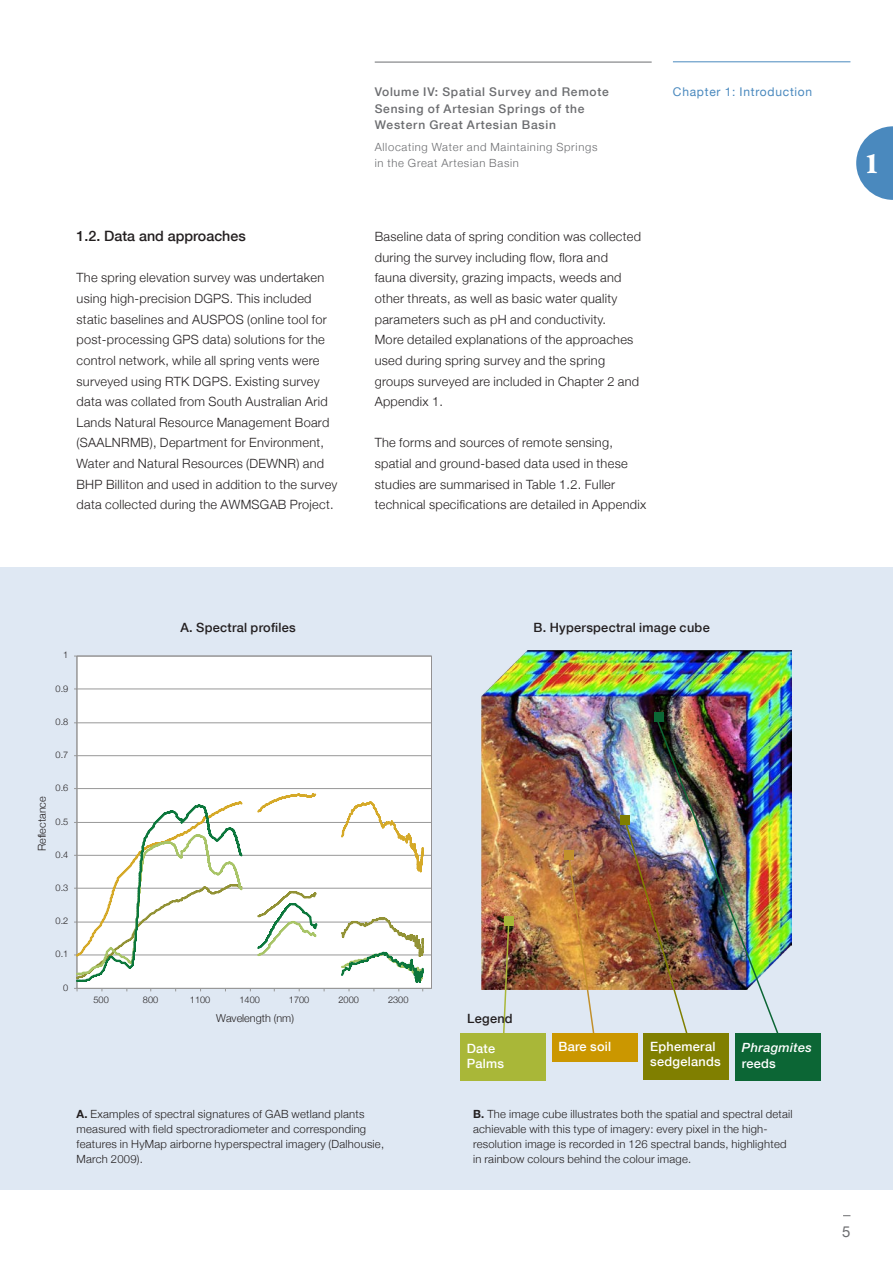
<style>
.page{position:relative;width:893px;height:1263px;background:#fff}
.page>*{position:absolute;margin:0;border:0;box-sizing:border-box;transform-origin:0 0}
.t1{font:27px "Hoefler Txt Black Alt";color:#fff}
.t2{font:15px "Helvetica Neue";color:#6c6d70}
.Heading_1{font:500 14.25px "Helvetica Neue";color:#231f20}
.Body{font:300 12.75px/20.5px "Helvetica Neue";letter-spacing:.02em;color:#231f20}
.Lettered_Figures{font:500 12.75px "Helvetica Neue";letter-spacing:.02em;color:#231f20}
.Body-2{font:500 12.75px/15px "Helvetica Neue";letter-spacing:.02em;color:#fff}
.Body-3{font:italic 500 12.75px "Helvetica Neue CE";letter-spacing:.02em;color:#fff}
.t3{font:500 12px/16.2px "Helvetica Neue";letter-spacing:.06em;color:#6c6d70}
.t4{font:12px "Helvetica Neue";letter-spacing:.06em;color:#4a89be}
.Figure_caption__no_T{font:300 11.25px/15px "Helvetica Neue";letter-spacing:.02em;color:#231f20}
.t5{font:300 11.25px/16.2px "Helvetica Neue";letter-spacing:.06em;color:#6c6d70}
.t6{font:300 10.8px "Helvetica Neue";color:#231f20}
.t7{font:300 9.15px "Helvetica Neue";color:#231f20}
.s1{font-weight:700}
</style>
<div class="page">
<div style="left:0;top:567px;width:893px;height:623px;background:#dfe8f3"></div>
<div style="left:77px;top:656px;width:354px;height:332px;background:#fff"></div>
<hr style="left:77px;top:688px;width:354px;height:1px;background:#989898">
<hr style="left:77px;top:722px;width:354px;height:1px;background:#989898">
<hr style="left:77px;top:755px;width:354px;height:1px;background:#989898">
<hr style="left:77px;top:788px;width:354px;height:1px;background:#989898">
<hr style="left:77px;top:822px;width:354px;height:1px;background:#989898">
<hr style="left:77px;top:855px;width:354px;height:1px;background:#989898">
<hr style="left:77px;top:888px;width:354px;height:1px;background:#989898">
<hr style="left:77px;top:921px;width:354px;height:1px;background:#989898">
<hr style="left:77px;top:954px;width:354px;height:1px;background:#989898">
<hr style="left:76px;top:656px;width:1px;height:332px;background:#989898">
<hr style="left:77px;top:988px;width:354px;height:1px;background:#989898">
<svg style="left:76px;top:802px;width:350px;height:182px"></svg>
<img style="left:482px;top:651px;width:310px;height:338px">
<img style="left:623px;top:711px;width:161px;height:336px">
<img style="left:567px;top:854px;width:30px;height:179px">
<svg style="left:502px;top:921px;width:8px;height:112px"></svg>
<div style="left:504px;top:916px;width:9px;height:10px;background:#a9b738"></div>
<div style="left:654px;top:712px;width:10px;height:10px;background:#0c6635"></div>
<div style="left:620px;top:815px;width:10px;height:10px;background:#807f00"></div>
<div style="left:564px;top:850px;width:9px;height:10px;background:#c2902c"></div>
<div style="left:736px;top:1033px;width:85px;height:47px;background:#0c6635"></div>
<div style="left:644px;top:1033px;width:85px;height:46px;background:#807f00"></div>
<div style="left:552px;top:1033px;width:85px;height:28px;background:#cb9700"></div>
<div style="left:460px;top:1033px;width:85px;height:47px;background:#a9b738"></div>
<hr style="left:375px;top:62px;width:277px;height:1px;background:#6c6d70">
<svg style="left:856px;top:126px;width:37px;height:74px"></svg>
<hr style="left:673px;top:61px;width:177px;height:1px;background:#4a89be">
<p class="Heading_1" style="left:77px;top:227px;width:171px">1.2. Data and approaches</p>
<p class="Body" style="left:77px;top:267px;width:262px">The spring elevation survey was undertaken using high-precision DGPS. This included static baselines and AUSPOS (online tool for post-processing GPS data) solutions for the control network, while all spring vents were surveyed using RTK DGPS. Existing survey data was collated from South Australian Arid Lands Natural Resource Management Board (SAALNRMB), Department for Environment, Water and Natural Resources (DEWNR) and BHP Billiton and used in addition to the survey data collected during the AWMSGAB Project.</p>
<p class="t3" style="left:375px;top:84px;width:236px">Volume IV: Spatial Survey and Remote<br>Sensing of Artesian Springs of the<br>Western Great Artesian Basin</p>
<p class="t5" style="left:375px;top:139px;width:224px">Allocating Water and Maintaining Springs in the Great Artesian Basin</p>
<p class="Body" style="left:375px;top:226px;width:268px">Baseline data of spring condition was collected during the survey including flow, flora and fauna diversity, grazing impacts, weeds and other threats, as well as basic water quality parameters such as pH and conductivity.<br>More detailed explanations of the approaches used during spring survey and the spring groups surveyed are included in Chapter 2 and Appendix 1.</p>
<p class="Body" style="left:375px;top:432px;width:273px">The forms and sources of remote sensing, spatial and ground-based data used in these studies are summarised in Table 1.2. Fuller technical specifications are detailed in Appendix</p>
<p class="t4" style="left:673px;top:85px;width:141px">Chapter 1: Introduction</p>
<h1 class="t1" style="left:865px;top:147px;width:14px">1</h1>
<p class="t7" style="left:63px;top:649px;width:7px">1</p>
<p class="t7" style="left:56px;top:683px;width:14px">0.9</p>
<p class="t7" style="left:56px;top:716px;width:14px">0.8</p>
<p class="t7" style="left:56px;top:749px;width:14px">0.7</p>
<p class="t6" style="left:35px;top:851px;width:56px;rotate:-90deg">Reflectance</p>
<p class="t7" style="left:56px;top:782px;width:14px">0.6</p>
<p class="t7" style="left:56px;top:816px;width:14px">0.5</p>
<p class="t7" style="left:56px;top:849px;width:14px">0.4</p>
<p class="t7" style="left:56px;top:882px;width:14px">0.3</p>
<p class="t7" style="left:56px;top:915px;width:14px">0.2</p>
<p class="t7" style="left:56px;top:949px;width:14px">0.1</p>
<p class="t7" style="left:63px;top:982px;width:7px">0</p>
<p class="Lettered_Figures" style="left:180px;top:619px;width:117px">A. Spectral profiles</p>
<p class="t7" style="left:93px;top:994px;width:17px">500</p>
<p class="t7" style="left:143px;top:994px;width:17px">800</p>
<p class="t7" style="left:190px;top:994px;width:22px">1100</p>
<p class="t7" style="left:239px;top:994px;width:22px">1400</p>
<p class="t7" style="left:289px;top:994px;width:22px">1700</p>
<p class="t7" style="left:338px;top:994px;width:22px">2000</p>
<p class="t7" style="left:388px;top:994px;width:22px">2300</p>
<p class="t6" style="left:216px;top:1012px;width:79px">Wavelength (nm)</p>
<p class="Lettered_Figures" style="left:533px;top:619px;width:178px">B. Hyperspectral image cube</p>
<p class="Lettered_Figures" style="left:467px;top:1011px;width:47px">Legend</p>
<p class="Body-2" style="left:467px;top:1040px;width:30px">Date</p>
<p class="Body-2" style="left:558px;top:1039px;width:54px">Bare soil</p>
<p class="Body-2" style="left:467px;top:1055px;width:39px">Palms</p>
<p class="Body-2" style="left:650px;top:1039px;width:72px">Ephemeral sedgelands</p>
<p class="Body-3" style="left:742px;top:1040px;width:71px">Phragmites</p>
<p class="Body-2" style="left:742px;top:1056px;width:35px">reeds</p>
<p class="Figure_caption__no_T" style="left:77px;top:1107px;width:309px"><span class="s1">A.</span> Examples of spectral signatures of GAB wetland plants measured with field spectroradiometer and corresponding features in HyMap airborne hyperspectral imagery (Dalhousie, March 2009).</p>
<p class="Figure_caption__no_T" style="left:473px;top:1107px;width:321px"><span class="s1">B.</span> The image cube illustrates both the spatial and spectral detail achievable with this type of imagery: every pixel in the high&shy;resolution image is recorded in 126 spectral bands, highlighted in rainbow colours behind the colour image.</p>
<p class="t2" style="left:842px;top:1222px;width:10px">5</p>
</div>
